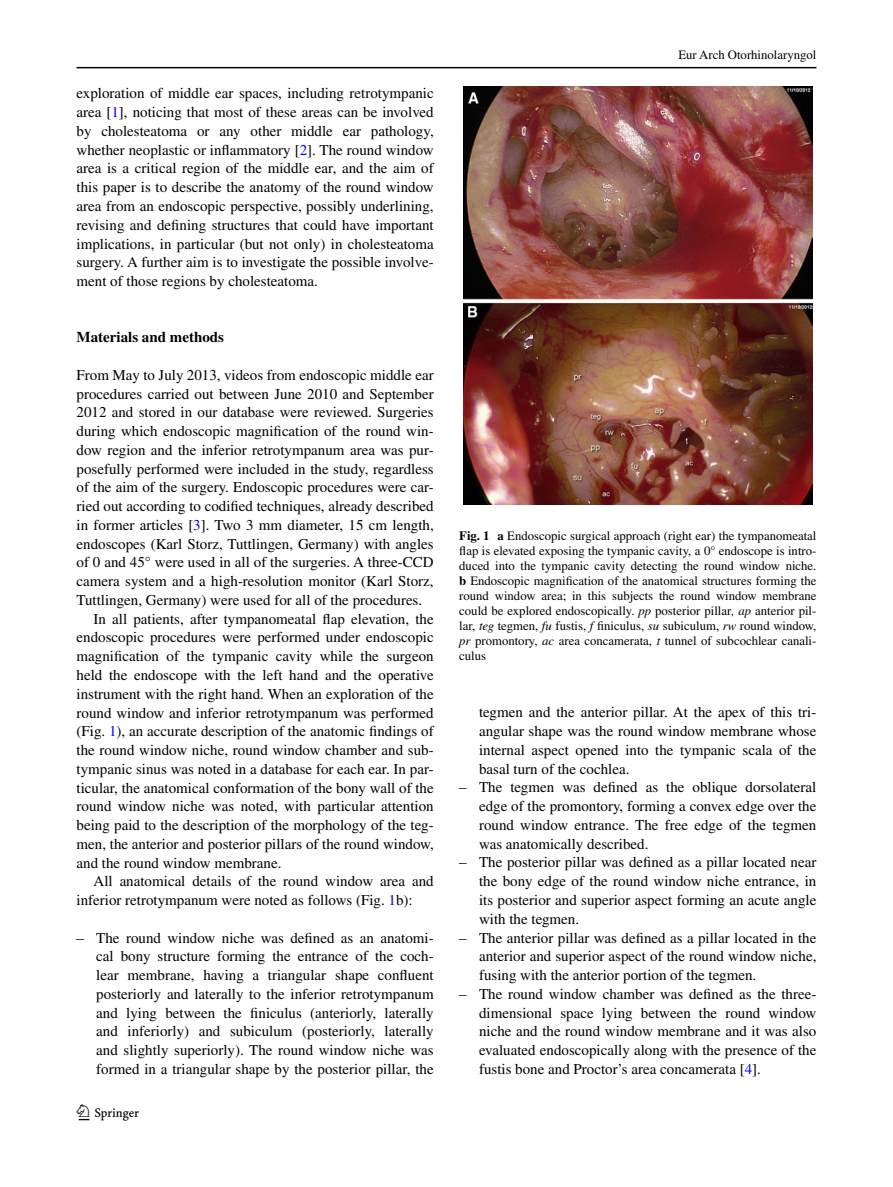
<style>
.page{position:relative;width:893px;height:1187px;background:#fff}
.page>*{position:absolute;margin:0;border:0;box-sizing:border-box;transform-origin:0 0}
.t1{font:22.5px "Springnew";color:#000}
.t2{font:15px/18.8px "Times";color:#000;text-align:justify}
.t3{font:700 15px "Times";color:#000}
.t4{font:12.75px/15px "Times";color:#000;text-align:justify}
.s1{color:#00f}
.s2{font-weight:700}
.s3{font-style:italic}
</style>
<div class="page">
<hr style="left:77px;top:67px;width:739px;height:1px;background:#000">
<div style="left:459px;top:87px;width:357px;height:418px;background:linear-gradient(to bottom,#fff,#fff)"></div>
<img style="left:463px;top:87px;width:349px;height:418px">
<p class="t2" style="left:77px;top:84px;width:359px">exploration of middle ear spaces, including retrotympanic area [<span class="s1">1</span>], noticing that most of these areas can be involved by cholesteatoma or any other middle ear pathology, whether neoplastic or inflammatory [<span class="s1">2</span>]. The round window area is a critical region of the middle ear, and the aim of this paper is to describe the anatomy of the round window area from an endoscopic perspective, possibly underlining, revising and defining structures that could have important implications, in particular (but not only) in cholesteatoma surgery. A further aim is to investigate the possible involve&shy;ment of those regions by cholesteatoma.</p>
<p class="t3" style="left:77px;top:328px;width:149px">Materials and methods</p>
<p class="t2" style="left:77px;top:365px;width:359px">From May to July 2013, videos from endoscopic middle ear</p>
<p class="t2" style="left:77px;top:384px;width:359px">procedures carried out between June 2010 and September</p>
<p class="t2" style="left:77px;top:403px;width:359px">2012 and stored in our database were reviewed. Surgeries</p>
<p class="t2" style="left:77px;top:421px;width:359px">during which endoscopic magnification of the round win-</p>
<p class="t2" style="left:77px;top:440px;width:359px">dow region and the inferior retrotympanum area was pur-</p>
<p class="t2" style="left:77px;top:459px;width:359px">posefully performed were included in the study, regardless</p>
<p class="t2" style="left:77px;top:478px;width:359px">of the aim of the surgery. Endoscopic procedures were car-</p>
<p class="t2" style="left:77px;top:496px;width:359px">ried out according to codified techniques, already described</p>
<p class="t2" style="left:77px;top:515px;width:359px">in former articles [<span class="s1">3</span>]. Two 3 mm diameter, 15 cm length,</p>
<p class="t2" style="left:77px;top:534px;width:359px">endoscopes (Karl Storz, Tuttlingen, Germany) with angles</p>
<p class="t2" style="left:77px;top:553px;width:359px">of 0 and 45° were used in all of the surgeries. A three-CCD</p>
<p class="t2" style="left:77px;top:571px;width:359px">camera system and a high-resolution monitor (Karl Storz,</p>
<p class="t2" style="left:77px;top:590px;width:347px">Tuttlingen, Germany) were used for all of the procedures.</p>
<p class="t2" style="left:94px;top:609px;width:342px">In all patients, after tympanomeatal flap elevation, the</p>
<p class="t2" style="left:77px;top:628px;width:359px">endoscopic procedures were performed under endoscopic</p>
<p class="t2" style="left:77px;top:646px;width:359px">magnification of the tympanic cavity while the surgeon</p>
<p class="t2" style="left:77px;top:665px;width:359px">held the endoscope with the left hand and the operative</p>
<p class="t2" style="left:77px;top:684px;width:359px">instrument with the right hand. When an exploration of the</p>
<p class="t2" style="left:77px;top:703px;width:359px">round window and inferior retrotympanum was performed</p>
<p class="t2" style="left:77px;top:721px;width:359px">(Fig. <span class="s1">1</span>), an accurate description of the anatomic findings of</p>
<p class="t2" style="left:77px;top:740px;width:359px">the round window niche, round window chamber and sub-</p>
<p class="t2" style="left:77px;top:759px;width:359px">tympanic sinus was noted in a database for each ear. In par-</p>
<p class="t2" style="left:77px;top:778px;width:359px">ticular, the anatomical conformation of the bony wall of the</p>
<p class="t2" style="left:77px;top:796px;width:359px">round window niche was noted, with particular attention</p>
<p class="t2" style="left:77px;top:815px;width:359px">being paid to the description of the morphology of the teg-</p>
<p class="t2" style="left:77px;top:834px;width:359px">men, the anterior and posterior pillars of the round window,</p>
<p class="t2" style="left:77px;top:853px;width:207px">and the round window membrane.</p>
<p class="t2" style="left:94px;top:871px;width:342px">All anatomical details of the round window area and</p>
<p class="t2" style="left:77px;top:890px;width:338px">inferior retrotympanum were noted as follows (Fig. <span class="s1">1</span>b):</p>
<p class="t2" style="left:96px;top:928px;width:339px;text-indent:-20px">– The round window niche was defined as an anatomi&shy;cal bony structure forming the entrance of the coch&shy;lear membrane, having a triangular shape confluent posteriorly and laterally to the inferior retrotympanum and lying between the finiculus (anteriorly, laterally and inferiorly) and subiculum (posteriorly, laterally and slightly superiorly). The round window niche was formed in a triangular shape by the posterior pillar, the</p>
<h1 class="t1" style="left:79px;top:1104px;width:62px">1 3</h1>
<p class="t4" style="left:678px;top:48px;width:140px">Eur Arch Otorhinolaryngol</p>
<p class="t4" style="left:459px;top:528px;width:359px"><span class="s2">Fig. 1 a</span> Endoscopic surgical approach (right ear) the tympanomeatal flap is elevated exposing the tympanic cavity, a 0° endoscope is intro&shy;duced into the tympanic cavity detecting the round window niche. <span class="s2">b</span> Endoscopic magnification of the anatomical structures forming the round window area; in this subjects the round window membrane could be explored endoscopically. <span class="s3">pp</span> posterior pillar<span class="s3">, ap</span> anterior pil&shy;lar, <span class="s3">teg</span> tegmen, <span class="s3">fu</span> fustis, <span class="s3">f</span> finiculus, <span class="s3">su</span> subiculum, <span class="s3">rw</span> round window, <span class="s3">pr</span> promontory, <span class="s3">ac</span> area concamerata, <span class="s3">t</span> tunnel of subcochlear canali&shy;culus</p>
<p class="t2" style="left:479px;top:703px;width:339px">tegmen and the anterior pillar. At the apex of this tri&shy;angular shape was the round window membrane whose internal aspect opened into the tympanic scala of the basal turn of the cochlea.</p>
<p class="t2" style="left:479px;top:778px;width:339px;text-indent:-20px">– The tegmen was defined as the oblique dorsolateral edge of the promontory, forming a convex edge over the round window entrance. The free edge of the tegmen was anatomically described.</p>
<p class="t2" style="left:479px;top:853px;width:339px;text-indent:-20px">– The posterior pillar was defined as a pillar located near the bony edge of the round window niche entrance, in its posterior and superior aspect forming an acute angle with the tegmen.</p>
<p class="t2" style="left:479px;top:928px;width:339px;text-indent:-20px">– The anterior pillar was defined as a pillar located in the anterior and superior aspect of the round window niche, fusing with the anterior portion of the tegmen.</p>
<p class="t2" style="left:479px;top:984px;width:339px;text-indent:-20px">– The round window chamber was defined as the three&shy;dimensional space lying between the round window niche and the round window membrane and it was also evaluated endoscopically along with the presence of the fustis bone and Proctor’s area concamerata [<span class="s1">4</span>].</p>
</div>
